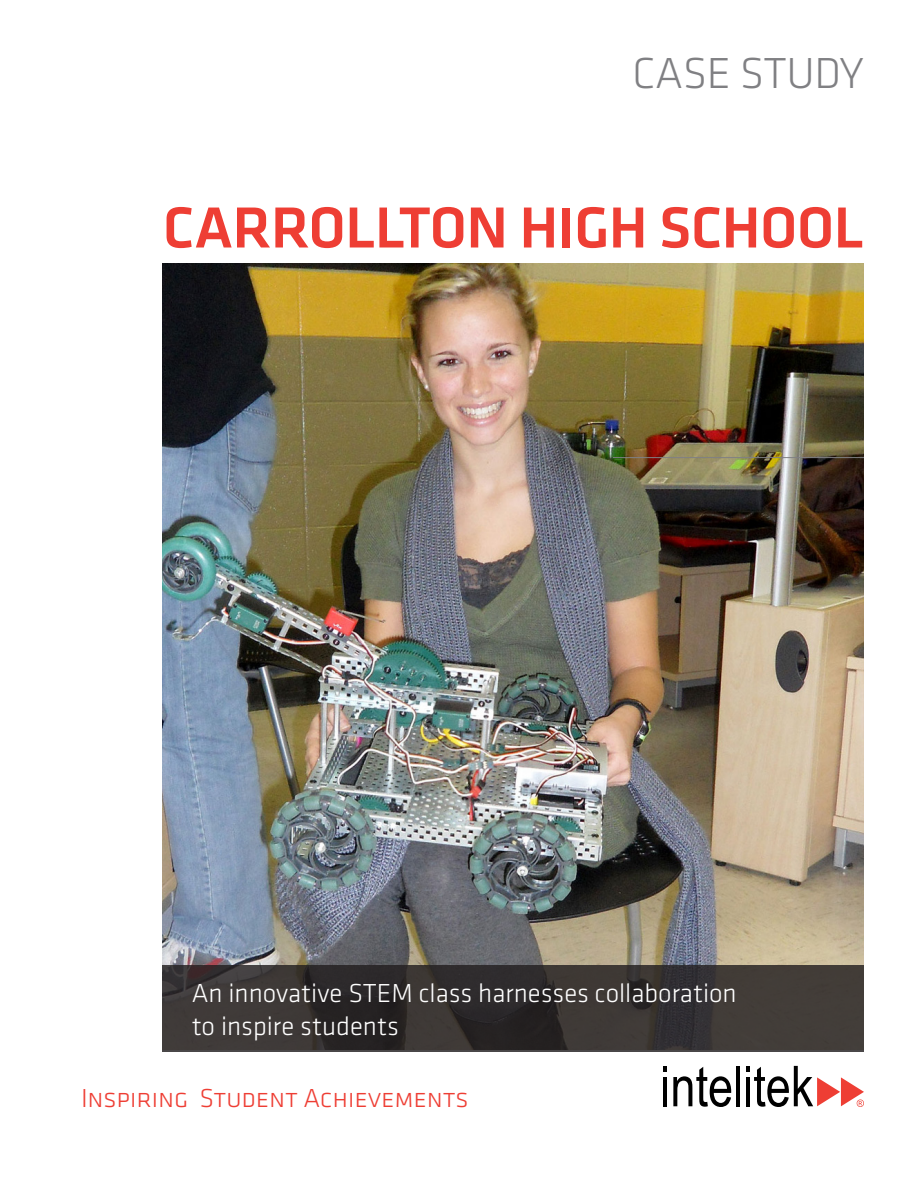
<style>
.page{position:relative;width:918px;height:1188px;background:#fff}
.page>*{position:absolute;margin:0;border:0;box-sizing:border-box;transform-origin:0 0}
.t1{font:500 60px "Klavika";letter-spacing:-.01em;color:#ee3e34}
.t2{font:300 45px "Klavika";letter-spacing:-.01em;color:#808083}
.t3{font:300 27px/32.4px "Klavika";color:#fff}
.t4{font:300 27px "Klavika";letter-spacing:-.01em;color:#ee3e34}
</style>
<div class="page">
<img style="left:163px;top:263px;width:701px;height:702px">
<svg style="left:663px;top:1066px;width:4px;height:6px"></svg>
<hr style="left:663px;top:1077px;width:4px;height:29px;background:#000">
<svg style="left:673px;top:1067px;width:58px;height:40px"></svg>
<hr style="left:736px;top:1066px;width:4px;height:40px;background:#000">
<svg style="left:746px;top:1066px;width:118px;height:41px"></svg>
<hr style="left:613px;top:457px;width:251px;height:1px;background:#808083">
<svg style="left:163px;top:965px;width:701px;height:87px;background:#373332"></svg>
<p class="t2" style="left:633px;top:48px;width:233px">CASE STUDY</p>
<p class="t1" style="left:163px;top:195px;width:703px">CARROLLTON HIGH SCHOOL</p>
<p class="t3" style="left:192px;top:978px;width:547px">An innovative STEM class harnesses collaboration to inspire students</p>
<p class="t4" style="left:81px;top:1083px;width:389px">Inspiring Student Achievements</p>
</div>
